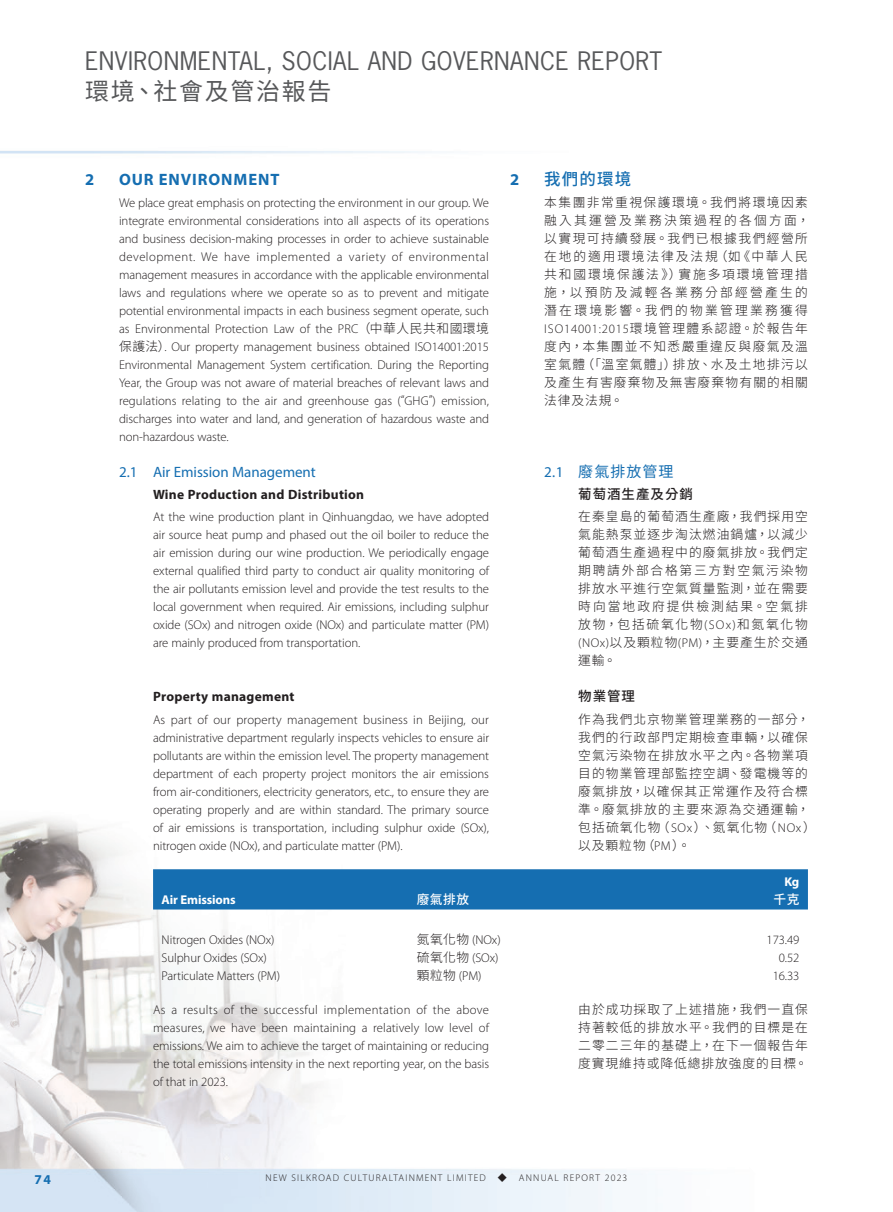
<style>
.page{position:relative;width:893px;height:1212px;background:#fff}
.page>*{position:absolute;margin:0;border:0;box-sizing:border-box;transform-origin:0 0}
.t1{font:24px "News Gothic Std";letter-spacing:.02em;color:#57585a}
.t2{font:24px "Source Han Sans TC";letter-spacing:.07em;color:#57585a}
.Heading_1{font:700 16.5px "Myriad Pro";letter-spacing:.055em;color:#156eb1}
.C_Heading_1{font:500 16.5px "Source Han Sans TC";letter-spacing:.07em;color:#156eb1}
.C_Heading_1-2{font:700 16.5px "Myriad Pro";color:#156eb1}
.Heading_2{font:15px "Myriad Pro";letter-spacing:-.005em;color:#156eb1}
.C_Heading_2{font:15px "Source Han Sans TC";letter-spacing:.07em;color:#156eb1}
.Heading_3{font:700 13.5px "Myriad Pro";letter-spacing:.02em;color:#231f20}
.C_Heading_3{font:500 13.5px "Source Han Sans TC";letter-spacing:.07em;color:#231f20}
.t3{font:700 13.5px "Myriad Pro";color:#156eb1}
.Body_Text{font:300 12.75px/18px "Myriad Pro";letter-spacing:-.01em;color:#231f20;text-align:justify}
.C_Body_Text{font:300 12.75px/18px "Source Han Sans TC";letter-spacing:.105em;color:#231f20;text-align:justify}
.C_Body_Text-2{font:300 12.75px/18px "Source Han Sans TC";letter-spacing:.085em;color:#231f20}
.Body_Text-2{font:700 12.75px "Myriad Pro";letter-spacing:-.01em;color:#fff}
.Body_Text-3{font:500 12.75px "Source Han Sans TC";letter-spacing:.04em;color:#fff}
.t4{font:300 9.75px "Myriad Pro";letter-spacing:.12em;color:#231f20}
.s1{font-family:"Source Han Sans TC"}
.s2{font-family:"Myriad Pro"}
.s3{font-family:"Source Han Sans TC";font-size:9px}
</style>
<div class="page">
<img style="left:0;top:151px;width:808px;height:1061px">
<div style="left:153px;top:869px;width:655px;height:40px;background:#156eb1"></div>
<h1 class="t1" style="left:85px;top:45px;width:579px">ENVIRONMENTAL, SOCIAL AND GOVERNANCE REPORT</h1>
<h1 class="t2" style="left:85px;top:77px;width:248px">環境、社會及管治報告</h1>
<p class="Heading_1" style="left:85px;top:168px;width:11px">2</p>
<p class="Heading_1" style="left:119px;top:168px;width:162px">OUR ENVIRONMENT</p>
<p class="Body_Text" style="left:119px;top:193px;width:372px">We place great emphasis on protecting the environment in our group. We integrate environmental considerations into all aspects of its operations and business decision-making processes in order to achieve sustainable development. We have implemented a variety of environmental management measures in accordance with the applicable environmental laws and regulations where we operate so as to prevent and mitigate potential environmental impacts in each business segment operate, such as Environmental Protection Law of the PRC <span class="s1">（中華人民共和國環境保護法）</span>. Our property management business obtained ISO14001:2015<br>Environmental Management System certification. During the Reporting Year, the Group was not aware of material breaches of relevant laws and regulations relating to the air and greenhouse gas (“GHG”) emission, discharges into water and land, and generation of hazardous waste and non-hazardous waste.</p>
<p class="Heading_2" style="left:119px;top:463px;width:198px">2.1 Air Emission Management</p>
<p class="Heading_3" style="left:153px;top:486px;width:213px">Wine Production and Distribution</p>
<p class="Body_Text" style="left:153px;top:508px;width:338px">At the wine production plant in Qinhuangdao, we have adopted air source heat pump and phased out the oil boiler to reduce the air emission during our wine production. We periodically engage external qualified third party to conduct air quality monitoring of the air pollutants emission level and provide the test results to the local government when required. Air emissions, including sulphur oxide (SOx) and nitrogen oxide (NOx) and particulate matter (PM) are mainly produced from transportation.</p>
<p class="Heading_3" style="left:153px;top:688px;width:143px">Property management</p>
<p class="Body_Text" style="left:153px;top:710px;width:338px">As part of our property management business in Beijing, our administrative department regularly inspects vehicles to ensure air pollutants are within the emission level. The property management department of each property project monitors the air emissions from air-conditioners, electricity generators, etc., to ensure they are operating properly and are within standard. The primary source of air emissions is transportation, including sulphur oxide (SOx), nitrogen oxide (NOx), and particulate matter (PM).</p>
<p class="Body_Text-2" style="left:162px;top:891px;width:76px">Air Emissions</p>
<p class="Body_Text-3" style="left:417px;top:892px;width:54px">廢氣排放</p>
<p class="C_Heading_1-2" style="left:510px;top:168px;width:11px">2</p>
<p class="C_Heading_1" style="left:544px;top:169px;width:89px">我們的環境</p>
<p class="C_Body_Text" style="left:544px;top:193px;width:267px;text-align:left">本集團非常重視保護環境。我們將環境因素融入其運營及業務決策過程的各個方面，以實現可持續發展。我們已根據我們經營所在地的適用環境法律及法規（如《中華人民共和國環境保護法》）實施多項環境管理措施，以預防及減輕各業務分部經營產生的潛在環境影響。我們的物業管理業務獲得<br><span class="s2">ISO14001:2015</span>環境管理體系認證。於報告年度內，本集團並不知悉嚴重違反與廢氣及溫室氣體（「溫室氣體」）排放、水及土地排污以及產生有害廢棄物及無害廢棄物有關的相關法律及法規。</p>
<p class="C_Heading_2" style="left:544px;top:463px;width:131px"><span class="s2">2.1</span> 廢氣排放管理</p>
<p class="C_Heading_3" style="left:578px;top:487px;width:116px">葡萄酒生產及分銷</p>
<p class="C_Body_Text" style="left:578px;top:508px;width:231px">在秦皇島的葡萄酒生產廠，我們採用空氣能熱泵並逐步淘汰燃油鍋爐，以減少葡萄酒生產過程中的廢氣排放。我們定期聘請外部合格第三方對空氣污染物排放水平進行空氣質量監測，並在需要時向當地政府提供檢測結果。空氣排放物，包括硫氧化物<span class="s2">(SOx)</span>和氮氧化物<span class="s2">(NOx)</span>以及顆粒物<span class="s2">(PM)</span>，主要產生於交通運輸。</p>
<p class="C_Heading_3" style="left:578px;top:689px;width:58px">物業管理</p>
<p class="C_Body_Text-2" style="left:578px;top:710px;width:239px">作為我們北京物業管理業務的一部分，我們的行政部門定期檢查車輛，以確保空氣污染物在排放水平之內。各物業項目的物業管理部監控空調、發電機等的廢氣排放，以確保其正常運作及符合標準。廢氣排放的主要來源為交通運輸，包括硫氧化物（<span class="s2">SOx</span>）、氮氧化物（<span class="s2">NOx</span>）以及顆粒物（<span class="s2">PM</span>）。</p>
<p class="Body_Text-2" style="left:784px;top:873px;width:16px">Kg</p>
<p class="Body_Text-3" style="left:773px;top:892px;width:28px">千克</p>
<p class="Body_Text" style="left:162px;top:930px;width:114px">Nitrogen Oxides (NOx)</p>
<p class="Body_Text" style="left:417px;top:930px;width:85px"><span class="s1">氮氧化物</span> (NOx)</p>
<p class="Body_Text" style="left:767px;top:930px;width:34px">173.49</p>
<p class="Body_Text" style="left:162px;top:948px;width:107px">Sulphur Oxides (SOx)</p>
<p class="Body_Text" style="left:417px;top:948px;width:83px"><span class="s1">硫氧化物</span> (SOx)</p>
<p class="Body_Text" style="left:779px;top:948px;width:22px">0.52</p>
<p class="Body_Text" style="left:162px;top:966px;width:120px">Particulate Matters (PM)</p>
<p class="Body_Text" style="left:417px;top:966px;width:66px"><span class="s1">顆粒物</span> (PM)</p>
<p class="Body_Text" style="left:773px;top:966px;width:28px">16.33</p>
<p class="Body_Text" style="left:153px;top:1001px;width:338px">As a results of the successful implementation of the above measures, we have been maintaining a relatively low level of emissions. We aim to achieve the target of maintaining or reducing the total emissions intensity in the next reporting year, on the basis of that in 2023.</p>
<p class="C_Body_Text" style="left:578px;top:1001px;width:231px">由於成功採取了上述措施，我們一直保持著較低的排放水平。我們的目標是在二零二三年的基礎上，在下一個報告年度實現維持或降低總排放強度的目標。</p>
<p class="t3" style="left:34px;top:1170px;width:18px">74</p>
<p class="t4" style="left:266px;top:1171px;width:363px">NEW SILKROAD CULTURALTAINMENT LIMITED <span class="s3">◆</span> ANNUAL REPORT 2023</p>
</div>
